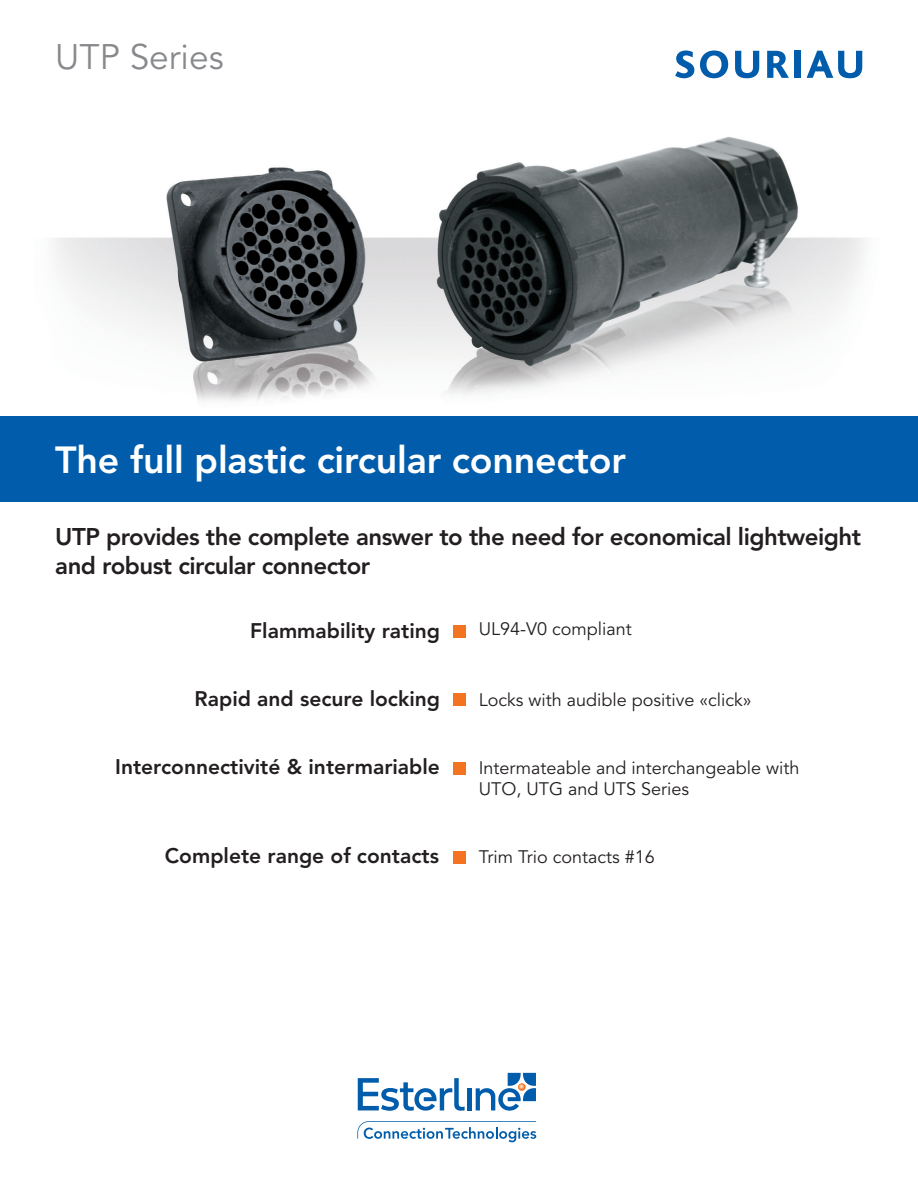
<style>
.page{position:relative;width:918px;height:1188px;background:#fff}
.page>*{position:absolute;margin:0;border:0;box-sizing:border-box;transform-origin:0 0}
.t1{font:800 37.5px "Avenir LT Std";letter-spacing:-.005em;color:#fff}
.t2{font:35.25px "Avenir LT Std";color:#87898c}
.t3{font:800 24px/28.8px "Avenir LT Std";letter-spacing:-.02em;color:#231f20}
.t4{font:800 21px "Avenir LT Std";color:#231f20}
.t5{font:18px/21px "Avenir LT Std";color:#231f20}
</style>
<div class="page">
<img style="left:8px;top:136px;width:902px;height:281px">
<div style="left:0;top:417px;width:918px;height:85px;background:#015dab"></div>
<div style="left:453px;top:625px;width:13px;height:13px;background:#f47321"></div>
<div style="left:453px;top:693px;width:13px;height:13px;background:#f47321"></div>
<div style="left:453px;top:762px;width:13px;height:12px;background:#f47321"></div>
<div style="left:453px;top:851px;width:13px;height:12px;background:#f47321"></div>
<hr style="left:467px;top:1088px;width:4px;height:22px;background:#015dab">
<svg style="left:358px;top:1078px;width:107px;height:33px"></svg>
<svg style="left:476px;top:1073px;width:60px;height:38px"></svg>
<svg style="left:357px;top:1121px;width:179px;height:21px"></svg>
<svg style="left:675px;top:50px;width:19px;height:28px"></svg>
<svg style="left:700px;top:50px;width:28px;height:28px"></svg>
<svg style="left:735px;top:51px;width:24px;height:27px"></svg>
<svg style="left:767px;top:51px;width:22px;height:27px"></svg>
<div style="left:795px;top:51px;width:6px;height:27px;background:#015dab"></div>
<svg style="left:807px;top:51px;width:55px;height:27px"></svg>
<h2 class="t2" style="left:55px;top:37px;width:170px">UTP Series</h2>
<h1 class="t1" style="left:55px;top:438px;width:572px">The full plastic circular connector</h1>
<h3 class="t3" style="left:55px;top:523px;width:807px">UTP provides the complete answer to the need for economical lightweight and robust circular connector</h3>
<p class="t4" style="left:250px;top:618px;width:191px">Flammability rating</p>
<p class="t5" style="left:479px;top:619px;width:155px">UL94-V0 compliant</p>
<p class="t4" style="left:195px;top:686px;width:247px">Rapid and secure locking</p>
<p class="t5" style="left:479px;top:690px;width:274px">Locks with audible positive «click»</p>
<p class="t4" style="left:115px;top:755px;width:326px">Interconnectivité &amp; intermariable</p>
<p class="t5" style="left:479px;top:758px;width:322px">Intermateable and interchangeable with<br>UTO, UTG and UTS Series</p>
<p class="t4" style="left:165px;top:844px;width:276px">Complete range of contacts</p>
<p class="t5" style="left:479px;top:847px;width:177px">Trim Trio contacts #16</p>
</div>
